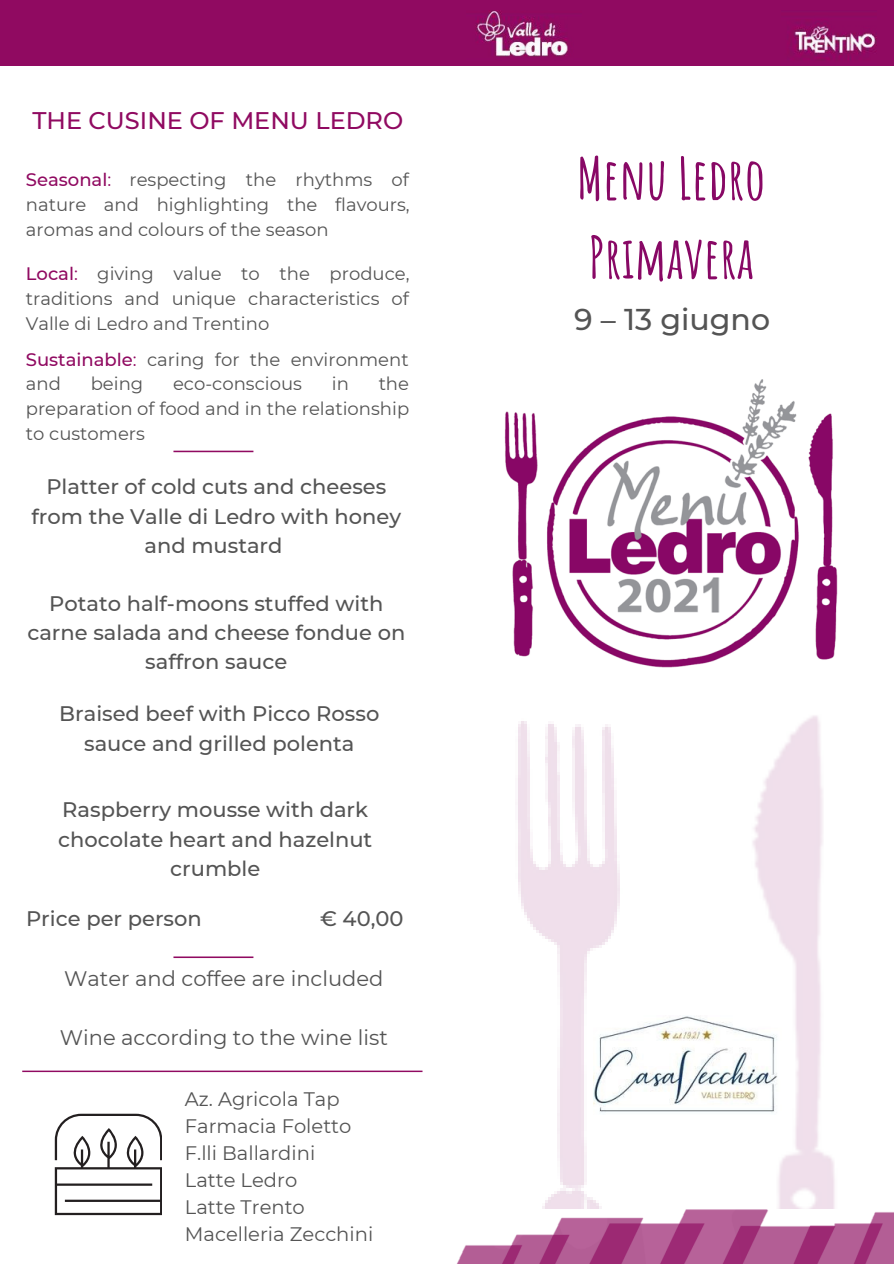
<style>
.page{position:relative;width:894px;height:1264px;background:#fff}
.page>*{position:absolute;margin:0;border:0;box-sizing:border-box;transform-origin:0 0}
.t1{font:700 57px/78.8px "Amatic SC";color:#880865}
.t2{font:500 30px "Montserrat";color:#545454}
.t3{font:500 24px "Montserrat";color:#900a61}
.t4{font:500 21px/29.2px "Montserrat";color:#545454;text-align:center}
.t5{font:21px "Montserrat";color:#545454}
.t6{font:19.5px "Montserrat";color:#545454}
.t7{font:18px/24.8px "Montserrat";color:#545454;text-align:justify}
.s1{font-weight:500;color:#900a61}
.s2{color:#900a61}
</style>
<div class="page">
<div style="left:0;top:0;width:893px;height:66px;background:#900a61"></div>
<img style="left:476px;top:10px;width:92px;height:47px">
<img style="left:794px;top:23px;width:82px;height:37px">
<img style="left:518px;top:721px;width:102px;height:488px">
<img style="left:752px;top:715px;width:83px;height:494px">
<img style="left:457px;top:1209px;width:436px;height:54px">
<svg style="left:173px;top:450px;width:80px;height:2px"></svg>
<img style="left:504px;top:379px;width:334px;height:289px">
<img style="left:593px;top:1015px;width:188px;height:99px">
<svg style="left:173px;top:956px;width:80px;height:2px"></svg>
<svg style="left:55px;top:1113px;width:106px;height:102px"></svg>
<svg style="left:22px;top:1070px;width:400px;height:2px"></svg>
<p class="t3" style="left:32px;top:106px;width:372px">THE CUSINE OF MENU LEDRO</p>
<p class="t7" style="left:26px;top:167px;width:385px"><span class="s1">Seasonal</span><span class="s2">:</span> respecting the rhythms of nature and highlighting the flavours, aromas and colours of the season</p>
<p class="t7" style="left:26px;top:261px;width:385px"><span class="s1">Local</span><span class="s2">:</span> giving value to the produce, traditions and unique characteristics of Valle di Ledro and Trentino</p>
<p class="t7" style="left:26px;top:347px;width:384px"><span class="s1">Sustainable</span><span class="s2">:</span> caring for the environment and</p>
<p class="t7" style="left:26px;top:371px;width:385px;text-indent:353px">the preparation of food and in the relationship to customers</p>
<p class="t7" style="left:91px;top:371px;width:54px">being</p>
<p class="t7" style="left:173px;top:371px;width:130px">eco-conscious</p>
<p class="t7" style="left:332px;top:371px;width:19px">in</p>
<p class="t4" style="left:31px;top:472px;width:371px">Platter of cold cuts and cheeses from the Valle di Ledro with honey and mustard</p>
<p class="t4" style="left:27px;top:588px;width:379px">Potato half-moons stuffed with carne salada and cheese fondue on saffron sauce</p>
<p class="t4" style="left:59px;top:699px;width:321px">Braised beef with Picco Rosso sauce and grilled polenta</p>
<p class="t4" style="left:58px;top:795px;width:315px">Raspberry mousse with dark chocolate heart and hazelnut crumble</p>
<p class="t4" style="left:26px;top:903px;width:177px">Price per person</p>
<p class="t4" style="left:320px;top:903px;width:85px">€ 40,00</p>
<p class="t5" style="left:64px;top:966px;width:321px">Water and coffee are included</p>
<p class="t5" style="left:60px;top:1024px;width:329px">Wine according to the wine list</p>
<p class="t6" style="left:185px;top:1086px;width:156px">Az. Agricola Tap</p>
<p class="t6" style="left:185px;top:1113px;width:168px">Farmacia Foletto</p>
<p class="t6" style="left:185px;top:1140px;width:132px">F.lli Ballardini</p>
<p class="t6" style="left:185px;top:1167px;width:114px">Latte Ledro</p>
<p class="t6" style="left:185px;top:1194px;width:121px">Latte Trento</p>
<p class="t6" style="left:185px;top:1221px;width:190px">Macelleria Zecchini</p>
<p class="t1" style="left:577px;top:138px;width:189px">Menu Ledro<br>Primavera</p>
<p class="t2" style="left:574px;top:301px;width:197px">9 – 13 giugno</p>
</div>
